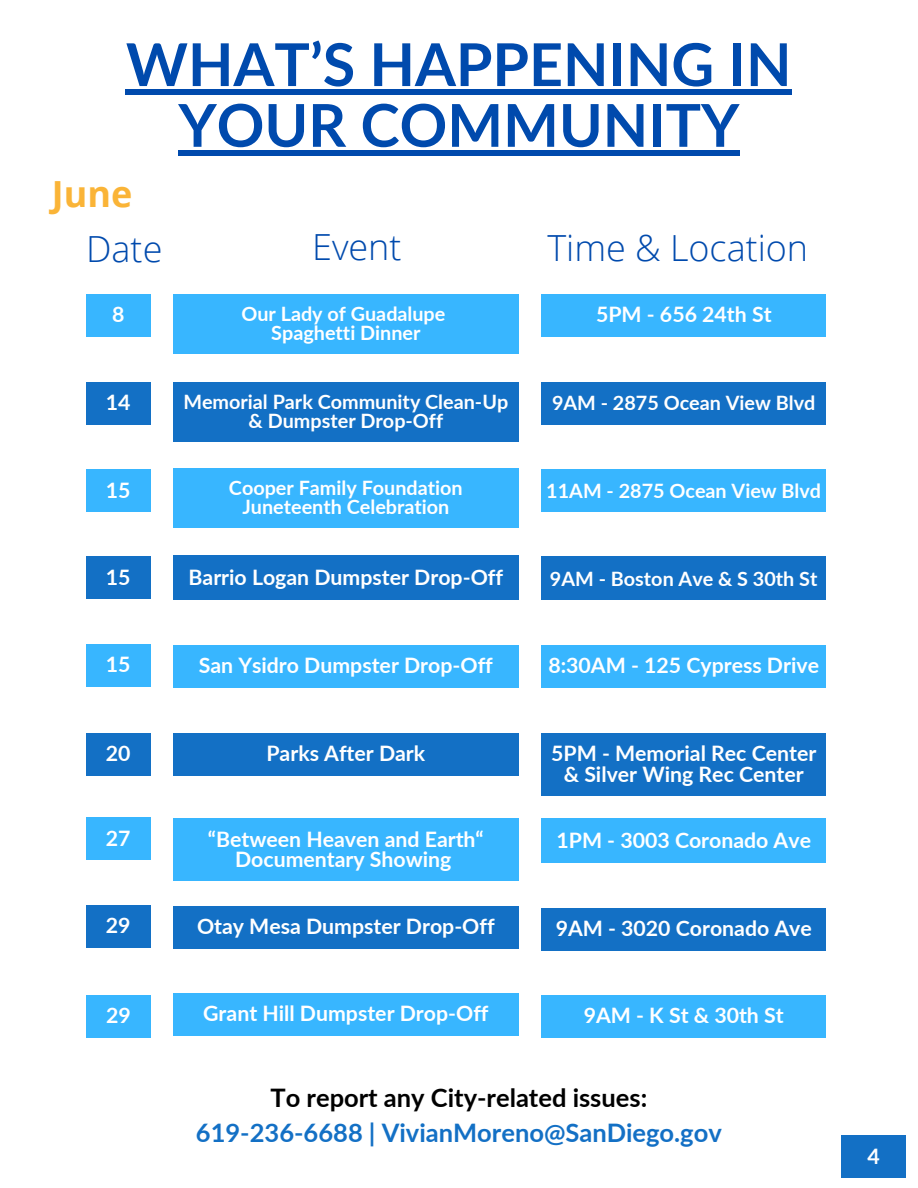
<style>
.page{position:relative;width:918px;height:1188px;background:#fff}
.page>*{position:absolute;margin:0;border:0;box-sizing:border-box;transform-origin:0 0}
.t1{font:700 59.1px/60.8px "Lato";color:#004aad;text-align:center}
.t2{font:300 36px "Open Sans";color:#004aad}
.t3{font:700 36px "Open Sans";color:#fab437}
.t4{font:700 25.5px/34.8px "Lato";color:#1370c5;text-align:center}
.t5{font:700 21.3px/20.2px "Lato";color:#fff;text-align:center}
.t6{font:700 19.8px/19.2px "Lato";color:#fff;text-align:center}
.s1{color:#000}
</style>
<div class="page">
<div style="left:126px;top:89px;width:666px;height:6px;background:#004aad"></div>
<div style="left:178px;top:150px;width:562px;height:6px;background:#004aad"></div>
<div style="left:86px;top:469px;width:64px;height:43px;background:#38b6ff"></div>
<div style="left:173px;top:468px;width:346px;height:60px;background:#38b6ff"></div>
<div style="left:541px;top:469px;width:285px;height:43px;background:#38b6ff"></div>
<div style="left:86px;top:382px;width:64px;height:43px;background:#1370c5"></div>
<div style="left:173px;top:382px;width:346px;height:60px;background:#1370c5"></div>
<div style="left:541px;top:382px;width:285px;height:43px;background:#1370c5"></div>
<div style="left:842px;top:1136px;width:64px;height:42px;background:#1370c5"></div>
<div style="left:86px;top:557px;width:64px;height:42px;background:#1370c5"></div>
<div style="left:173px;top:556px;width:346px;height:44px;background:#1370c5"></div>
<div style="left:541px;top:557px;width:285px;height:43px;background:#1370c5"></div>
<div style="left:86px;top:644px;width:64px;height:42px;background:#38b6ff"></div>
<div style="left:173px;top:645px;width:346px;height:42px;background:#38b6ff"></div>
<div style="left:541px;top:645px;width:285px;height:42px;background:#38b6ff"></div>
<div style="left:86px;top:294px;width:64px;height:42px;background:#38b6ff"></div>
<div style="left:173px;top:294px;width:346px;height:60px;background:#38b6ff"></div>
<div style="left:541px;top:294px;width:285px;height:42px;background:#38b6ff"></div>
<div style="left:86px;top:733px;width:64px;height:43px;background:#1370c5"></div>
<div style="left:173px;top:733px;width:346px;height:43px;background:#1370c5"></div>
<div style="left:541px;top:733px;width:285px;height:63px;background:#1370c5"></div>
<div style="left:86px;top:905px;width:64px;height:42px;background:#1370c5"></div>
<div style="left:86px;top:995px;width:65px;height:43px;background:#38b6ff"></div>
<div style="left:173px;top:906px;width:346px;height:42px;background:#1370c5"></div>
<div style="left:541px;top:908px;width:285px;height:42px;background:#1370c5"></div>
<div style="left:173px;top:993px;width:346px;height:43px;background:#38b6ff"></div>
<div style="left:541px;top:995px;width:285px;height:43px;background:#38b6ff"></div>
<div style="left:86px;top:818px;width:64px;height:42px;background:#38b6ff"></div>
<div style="left:173px;top:819px;width:346px;height:62px;background:#38b6ff"></div>
<div style="left:541px;top:819px;width:285px;height:44px;background:#38b6ff"></div>
<h1 class="t1" style="left:126px;top:33px;width:667px">WHAT’S HAPPENING IN<br>YOUR COMMUNITY</h1>
<h2 class="t3" style="left:52px;top:168px;width:82px">June</h2>
<h3 class="t2" style="left:86px;top:224px;width:78px">Date</h3>
<h3 class="t2" style="left:312px;top:222px;width:91px">Event</h3>
<p class="t2" style="left:547px;top:222px;width:262px">Time &amp; Location</p>
<p class="t5" style="left:112px;top:304px;width:14px">8</p>
<p class="t6" style="left:241px;top:304px;width:206px">Our Lady of Guadalupe</p>
<p class="t6" style="left:271px;top:323px;width:151px">Spaghetti Dinner</p>
<p class="t5" style="left:596px;top:304px;width:177px">5PM - 656 24th St</p>
<p class="t5" style="left:106px;top:392px;width:26px">14</p>
<p class="t6" style="left:183px;top:392px;width:326px">Memorial Park Community Clean-Up &amp; Dumpster Drop-Off</p>
<p class="t6" style="left:552px;top:393px;width:265px">9AM - 2875 Ocean View Blvd</p>
<p class="t5" style="left:106px;top:479px;width:26px">15</p>
<p class="t6" style="left:229px;top:478px;width:235px">Cooper Family Foundation<br>Juneteenth Celebration</p>
<p class="t6" style="left:546px;top:480px;width:276px">11AM - 2875 Ocean View Blvd</p>
<p class="t5" style="left:106px;top:566px;width:26px">15</p>
<p class="t5" style="left:189px;top:566px;width:316px">Barrio Logan Dumpster Drop-Off</p>
<p class="t6" style="left:550px;top:569px;width:269px">9AM - Boston Ave &amp; S 30th St</p>
<p class="t5" style="left:106px;top:654px;width:26px">15</p>
<p class="t5" style="left:199px;top:655px;width:296px">San Ysidro Dumpster Drop-Off</p>
<p class="t5" style="left:548px;top:655px;width:272px">8:30AM - 125 Cypress Drive</p>
<p class="t5" style="left:106px;top:743px;width:26px">20</p>
<p class="t5" style="left:266px;top:743px;width:160px">Parks After Dark</p>
<p class="t5" style="left:551px;top:743px;width:267px">5PM - Memorial Rec Center &amp; Silver Wing Rec Center</p>
<p class="t5" style="left:106px;top:828px;width:26px">27</p>
<h4 class="t5" style="left:208px;top:828px;width:277px">“Between Heaven and Earth“<br>Documentary Showing</h4>
<p class="t5" style="left:556px;top:830px;width:256px">1PM - 3003 Coronado Ave</p>
<p class="t5" style="left:106px;top:915px;width:26px">29</p>
<p class="t5" style="left:106px;top:1005px;width:26px">29</p>
<p class="t5" style="left:197px;top:916px;width:299px">Otay Mesa Dumpster Drop-Off</p>
<p class="t5" style="left:556px;top:918px;width:258px">9AM - 3020 Coronado Ave</p>
<p class="t5" style="left:203px;top:1003px;width:287px">Grant Hill Dumpster Drop-Off</p>
<p class="t5" style="left:584px;top:1005px;width:201px">9AM - K St &amp; 30th St</p>
<h3 class="t4" style="left:196px;top:1080px;width:527px"><span class="s1">To report any City-related issues:<br></span>619-236-6688 | VivianMoreno@SanDiego.gov</h3>
<p class="t5" style="left:868px;top:1145px;width:14px">4</p>
</div>
